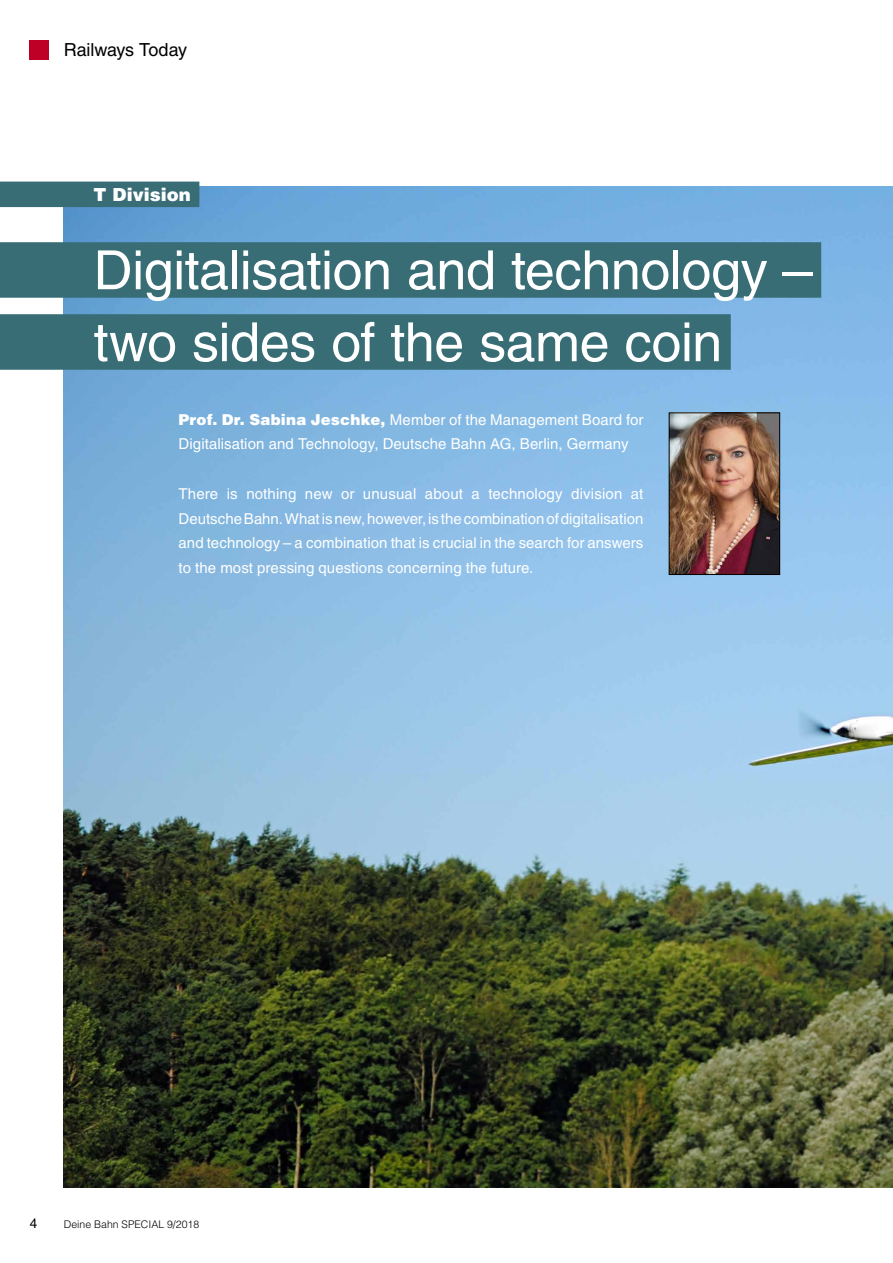
<style>
.page{position:relative;width:893px;height:1263px;background:#fff}
.page>*{position:absolute;margin:0;border:0;box-sizing:border-box;transform-origin:0 0}
.t1{font:54px/72px "Helvetica LT";letter-spacing:-.01em;color:#fff}
.t2{font:18px "Helvetica LT";letter-spacing:-.005em;color:#000}
.t3{font:900 18px "Helvetica LT";color:#fff}
.t4{font:15px/24.8px "Helvetica LT";letter-spacing:.005em;color:#fff}
.t5{font:13.5px "Helvetica LT";color:#000}
.t6{font:300 10.5px "Helvetica LT";color:#000}
.s1{font-weight:900}
</style>
<div class="page">
<div style="left:30px;top:40px;width:19px;height:19px;background:#be0027"></div>
<img style="left:64px;top:186px;width:829px;height:1001px">
<div style="left:0;top:182px;width:199px;height:25px;background:#386d75"></div>
<div style="left:0;top:242px;width:821px;height:56px;background:#386d75"></div>
<div style="left:0;top:314px;width:731px;height:56px;background:#386d75"></div>
<img style="left:671px;top:415px;width:107px;height:158px">
<div style="left:669px;top:413px;width:111px;height:162px;border:1px solid #000"></div>
<p class="t2" style="left:64px;top:40px;width:125px">Railways Today</p>
<p class="t3" style="left:94px;top:182px;width:99px">T Division</p>
<h1 class="t1" style="left:94px;top:234px;width:721px">Digitalisation and technology – two sides of the same coin</h1>
<p class="t4" style="left:179px;top:407px;width:466px"><span class="s1">Prof. Dr. Sabina Jeschke,</span> Member of the Management Board for<br>Digitalisation and Technology, Deutsche Bahn AG, Berlin, Germany</p>
<p class="t4" style="left:179px;top:481px;width:466px;text-align:justify">There is nothing new or unusual about a technology division at DeutscheBahn. What is new, however, is the combination of digitalisation and technology – a combination that is crucial in the search for answers to the most pressing questions concerning the future.</p>
<p class="t5" style="left:30px;top:1215px;width:9px">4</p>
<p class="t6" style="left:64px;top:1217px;width:137px">Deine Bahn SPECIAL 9/2018</p>
</div>
